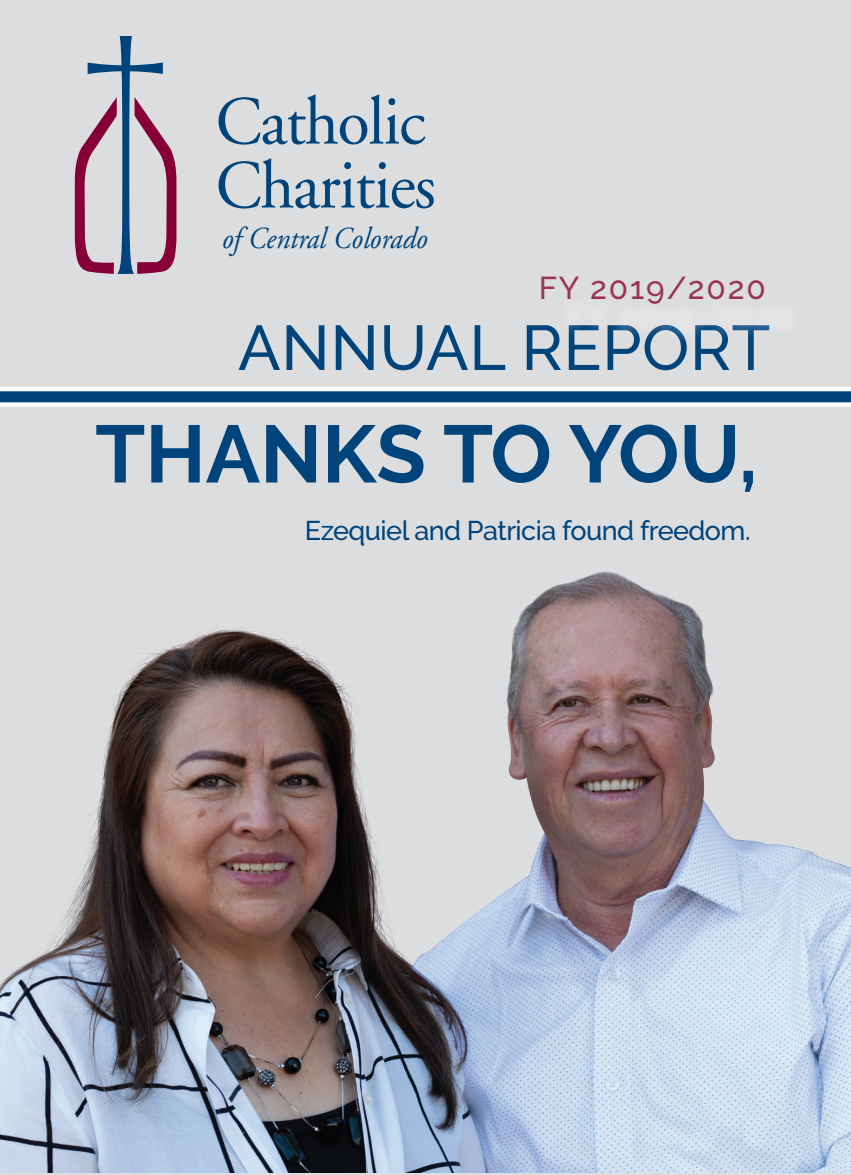
<style>
.page{position:relative;width:851px;height:1175px;background:#fff}
.page>*{position:absolute;margin:0;border:0;box-sizing:border-box;transform-origin:0 0}
.t1{font:700 81px "Raleway";color:#00447b}
.t2{font:500 63px "Raleway";letter-spacing:.01em;color:#00447b}
.t3{font:500 31.5px "Raleway";letter-spacing:.06em;color:#9b3552}
.t4{font:italic 30.38px "Adobe Garamond Pro";color:#00447b;scale:.93 1}
.t5{font:500 27px "Raleway";letter-spacing:-.02em;color:#00447b}
</style>
<div class="page">
<div style="left:0;top:407px;width:850px;height:767px;background:#dcdddf"></div>
<div style="left:0;top:0;width:850px;height:387px;background:#dcdddf"></div>
<svg style="left:0;top:391px;width:850px;height:12px"></svg>
<svg style="left:218px;top:158px;width:216px;height:50px"></svg>
<svg style="left:218px;top:94px;width:207px;height:51px"></svg>
<svg style="left:75px;top:36px;width:101px;height:238px"></svg>
<img style="left:0;top:571px;width:850px;height:601px">
<p class="t4" style="left:222px;top:220px;width:222px">of Central Colorado</p>
<p class="t3" style="left:538px;top:270px;width:229px">FY 2019/2020</p>
<h2 class="t2" style="left:238px;top:311px;width:534px">ANNUAL REPORT</h2>
<h1 class="t1" style="left:95px;top:408px;width:664px">THANKS TO YOU,</h1>
<p class="t5" style="left:305px;top:515px;width:447px">Ezequiel and Patricia found freedom.</p>
</div>
